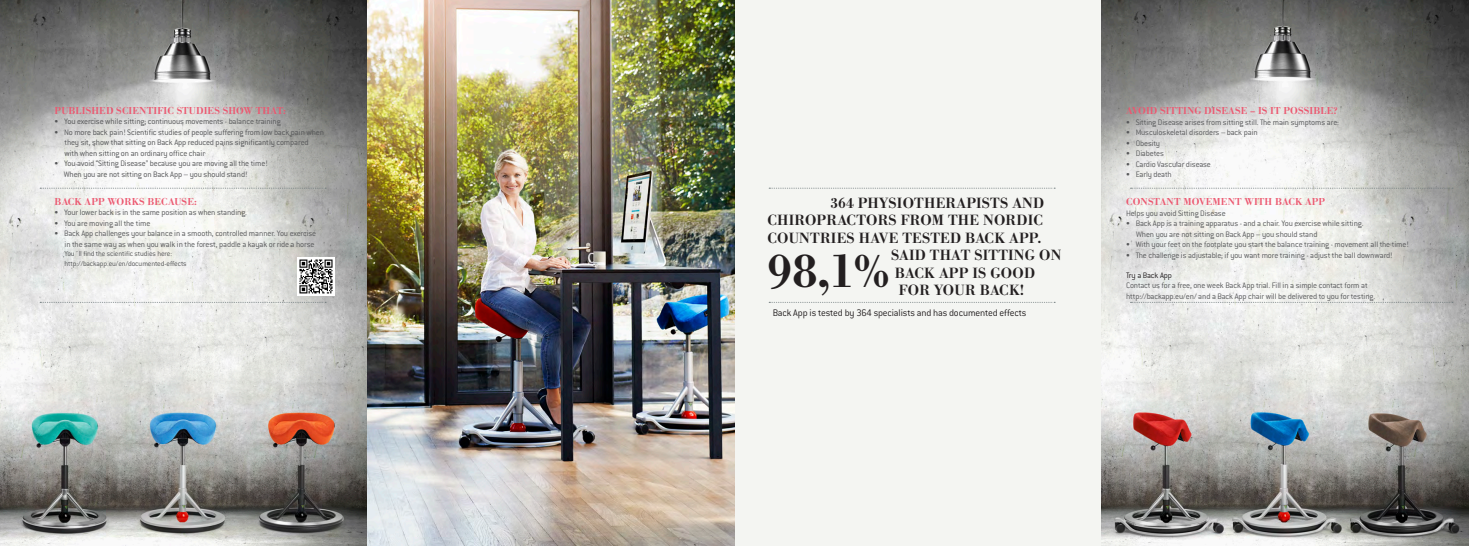
<style>
.page{position:relative;width:1469px;height:546px;background:#fff}
.page>*{position:absolute;margin:0;border:0;box-sizing:border-box;transform-origin:0 0}
.t1{font:49.88px "Bodoni Antiqua TOT Dem Bol";color:#231f20}
.t2{font:15.4px "Bodoni Antiqua TOT Dem Bol";letter-spacing:.015em;color:#231f20}
.t3{font:10.5px "Bodoni Antiqua TOT Dem Bol";letter-spacing:.015em;color:#ec5870}
.t4{font:300 10.5px "Conduit ITC";letter-spacing:-.015em;color:#231f20}
.t5{font:300 8.75px "Conduit ITC";letter-spacing:-.015em;color:#57585a}
.t6{font:300 8.75px "Conduit ITC";letter-spacing:-.015em;color:#545557}
.t7{font:300 8.75px "Conduit ITC";letter-spacing:-.02em;color:#231f20}
.t8{font:300 7.88px "Conduit ITC";letter-spacing:-.015em;color:#57585a}
</style>
<div class="page">
<div style="left:734px;top:0;width:367px;height:546px;background:#f4f5f2"></div>
<img style="left:0;top:0;width:734px;height:546px">
<img style="left:1101px;top:0;width:367px;height:546px">
<svg style="left:769px;top:188px;width:286px;height:1px"></svg>
<svg style="left:40px;top:302px;width:286px;height:1px"></svg>
<svg style="left:40px;top:188px;width:286px;height:1px"></svg>
<svg style="left:1130px;top:302px;width:322px;height:1px"></svg>
<svg style="left:1130px;top:188px;width:322px;height:1px"></svg>
<svg style="left:769px;top:302px;width:286px;height:1px"></svg>
<img style="left:297px;top:258px;width:37px;height:37px">
<p class="t3" style="left:55px;top:105px;width:233px">PUBLISHED SCIENTIFIC STUDIES SHOW THAT:</p>
<p class="t6" style="left:55px;top:117px;width:228px">• You exercise while sitting; continuous movements - balance training</p>
<p class="t6" style="left:55px;top:127px;width:271px">• No more back pain! Scientific studies of people suffering from low back pain when</p>
<p class="t6" style="left:64px;top:138px;width:246px">they sit, show that sitting on Back App reduced pains significantly compared</p>
<p class="t6" style="left:64px;top:148px;width:142px">with when sitting on an ordinary office chair</p>
<p class="t6" style="left:55px;top:159px;width:214px">• You avoid “Sitting Disease” because you are moving all the time!</p>
<p class="t6" style="left:64px;top:169px;width:185px">When you are not sitting on Back App – you should stand!</p>
<p class="t3" style="left:55px;top:196px;width:144px">BACK APP WORKS BECAUSE:</p>
<p class="t5" style="left:55px;top:208px;width:194px">• Your lower back is in the same position as when standing.</p>
<p class="t5" style="left:55px;top:218px;width:97px">• You are moving all the time</p>
<p class="t5" style="left:55px;top:229px;width:263px">• Back App challenges your balance in a smooth, controlled manner. You exercise</p>
<p class="t5" style="left:64px;top:239px;width:251px">in the same way as when you walk in the forest, paddle a kayak or ride a horse</p>
<p class="t8" style="left:64px;top:249px;width:109px">You´ll find the scientific studies here:</p>
<p class="t8" style="left:64px;top:259px;width:124px">http://backapp.eu/en/documented-effects</p>
<p class="t1" style="left:767px;top:243px;width:124px">98,1%</p>
<p class="t2" style="left:830px;top:194px;width:215px">364 PHYSIOTHERAPISTS AND</p>
<p class="t2" style="left:767px;top:212px;width:277px">CHIROPRACTORS FROM THE NORDIC</p>
<p class="t2" style="left:767px;top:229px;width:275px">COUNTRIES HAVE TESTED BACK APP.</p>
<p class="t2" style="left:891px;top:247px;width:172px">SAID THAT SITTING ON</p>
<p class="t2" style="left:895px;top:264px;width:142px">BACK APP IS GOOD</p>
<p class="t2" style="left:898px;top:282px;width:127px">FOR YOUR BACK!</p>
<p class="t4" style="left:772px;top:307px;width:255px">Back App is tested by 364 specialists and has documented effects</p>
<p class="t3" style="left:1126px;top:105px;width:213px">AVOID SITTING DISEASE – IS IT POSSIBLE?</p>
<p class="t5" style="left:1126px;top:117px;width:214px">• Sitting Disease arises from sitting still. The main symptoms are:</p>
<p class="t5" style="left:1126px;top:127px;width:133px">• Musculoskeletal disorders – back pain</p>
<p class="t5" style="left:1126px;top:138px;width:36px">• Obesity</p>
<p class="t5" style="left:1126px;top:148px;width:39px">• Diabetes</p>
<p class="t5" style="left:1126px;top:159px;width:86px">• Cardio Vascular disease</p>
<p class="t5" style="left:1126px;top:169px;width:47px">• Early death</p>
<p class="t3" style="left:1126px;top:196px;width:200px">CONSTANT MOVEMENT WITH BACK APP</p>
<p class="t5" style="left:1126px;top:208px;width:101px">Helps you avoid Sitting Disease</p>
<p class="t5" style="left:1126px;top:218px;width:239px">• Back App is a training apparatus - and a chair. You exercise while sitting.</p>
<p class="t5" style="left:1136px;top:229px;width:183px">When you are not sitting on Back App – you should stand</p>
<p class="t5" style="left:1126px;top:239px;width:284px">• With your feet on the footplate you start the balance training - movement all the time!</p>
<p class="t5" style="left:1126px;top:250px;width:268px">• The challenge is adjustable; if you want more training - adjust the ball downward!</p>
<p class="t7" style="left:1126px;top:270px;width:47px">Try a Back App</p>
<p class="t5" style="left:1126px;top:280px;width:243px">Contact us for a free, one week Back App trial. Fill in a simple contact form at</p>
<p class="t5" style="left:1126px;top:291px;width:250px">http://backapp.eu/en/ and a Back App chair will be delivered to you for testing.</p>
</div>
